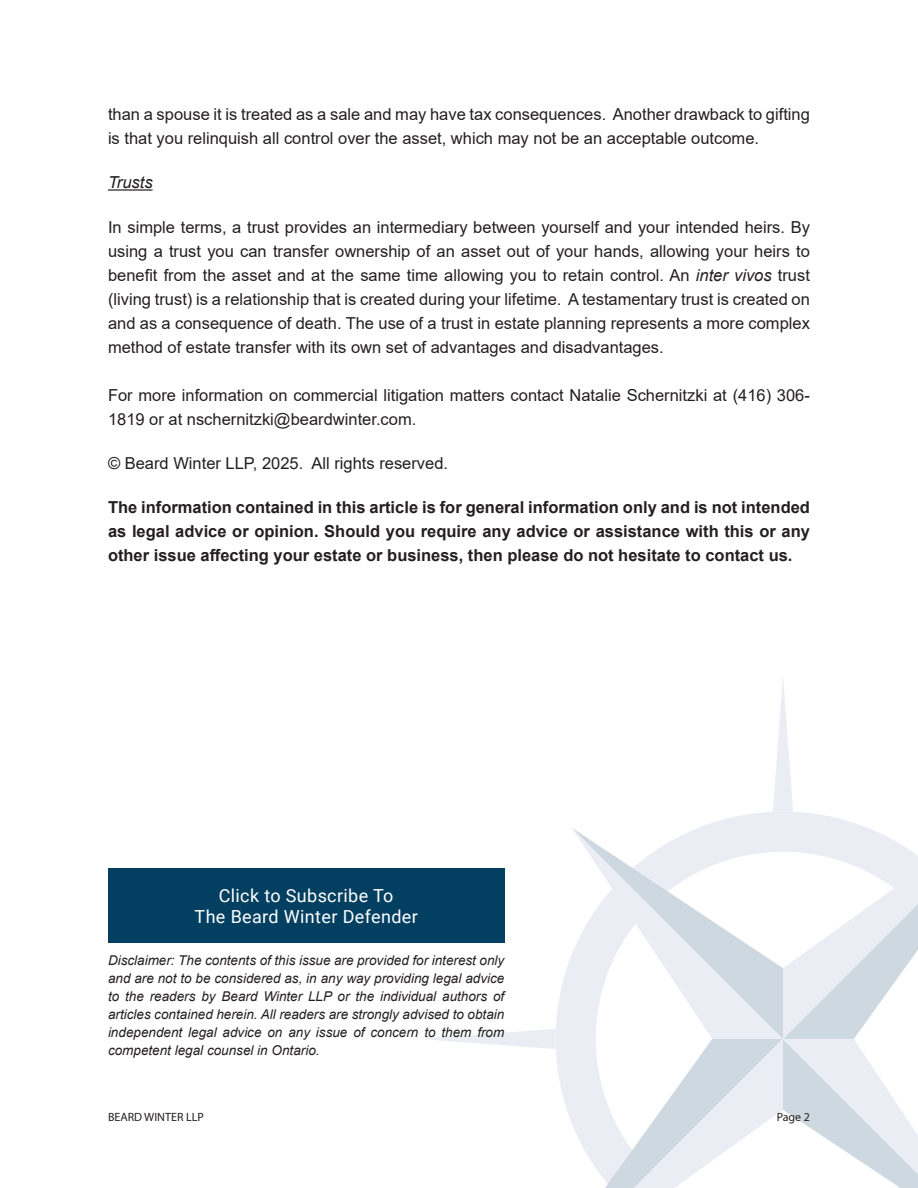
<style>
.page{position:relative;width:918px;height:1188px;background:#fff}
.page>*{position:absolute;margin:0;border:0;box-sizing:border-box;transform-origin:0 0}
.Subscribe_Box_Text{font:18px/21px "Roboto";letter-spacing:.02em;color:#fff;text-align:center}
.t1{font:16.5px/24px "Arial";color:#231f20}
.t2{font:700 16.5px/24px "Arial";color:#231f20;text-align:justify}
.t3{font:italic 16.5px "Arial";color:#231f20}
.Disclaimer_Text{font:italic 13.5px/18px "Arial";color:#231f20;text-align:justify}
.t4{font:12px "Myriad Pro";color:#231f20}
.s1{font-style:italic}
</style>
<div class="page">
<svg style="left:425px;top:681px;width:493px;height:507px"></svg>
<hr style="left:108px;top:189px;width:45px;height:2px;background:#231f20">
<div style="left:108px;top:868px;width:396px;height:75px;background:#033f60"></div>
<p class="t1" style="left:108px;top:102px;width:703px">than a spouse it is treated as a sale and may have tax consequences. Another drawback to gifting is that you relinquish all control over the asset, which may not be an acceptable outcome.</p>
<p class="t3" style="left:108px;top:172px;width:46px">Trusts</p>
<p class="t1" style="left:108px;top:215px;width:704px;text-align:justify">In simple terms, a trust provides an intermediary between yourself and your intended heirs. By using a trust you can transfer ownership of an asset out of your hands, allowing your heirs to benefit from the asset and at the same time allowing you to retain control. An <span class="s1">inter vivos</span> trust (living trust) is a relationship that is created during your lifetime. A testamentary trust is created on and as a consequence of death. The use of a trust in estate planning represents a more complex method of estate transfer with its own set of advantages and disadvantages.</p>
<p class="t1" style="left:108px;top:383px;width:703px">For more information on commercial litigation matters contact Natalie Schernitzki at (416) 306-<br>1819 or at nschernitzki@beardwinter.com.</p>
<p class="t1" style="left:108px;top:451px;width:342px">© Beard Winter LLP, 2025. All rights reserved.</p>
<p class="t2" style="left:108px;top:496px;width:704px">The information contained in this article is for general information only and is not intended as legal advice or opinion. Should you require any advice or assistance with this or any other issue affecting your estate or business, then please do not hesitate to contact us.</p>
<p class="Subscribe_Box_Text" style="left:195px;top:884px;width:225px">Click to Subscribe To<br>The Beard Winter Defender</p>
<p class="Disclaimer_Text" style="left:108px;top:951px;width:398px">Disclaimer: The contents of this issue are provided for interest only and are not to be considered as, in any way providing legal advice to the readers by Beard Winter LLP or the individual authors of articles contained herein. All readers are strongly advised to obtain independent legal advice on any issue of concern to them from competent legal counsel in Ontario.</p>
<p class="t4" style="left:108px;top:1109px;width:97px">BEARD WINTER LLP</p>
<p class="t4" style="left:777px;top:1109px;width:35px">Page 2</p>
</div>
